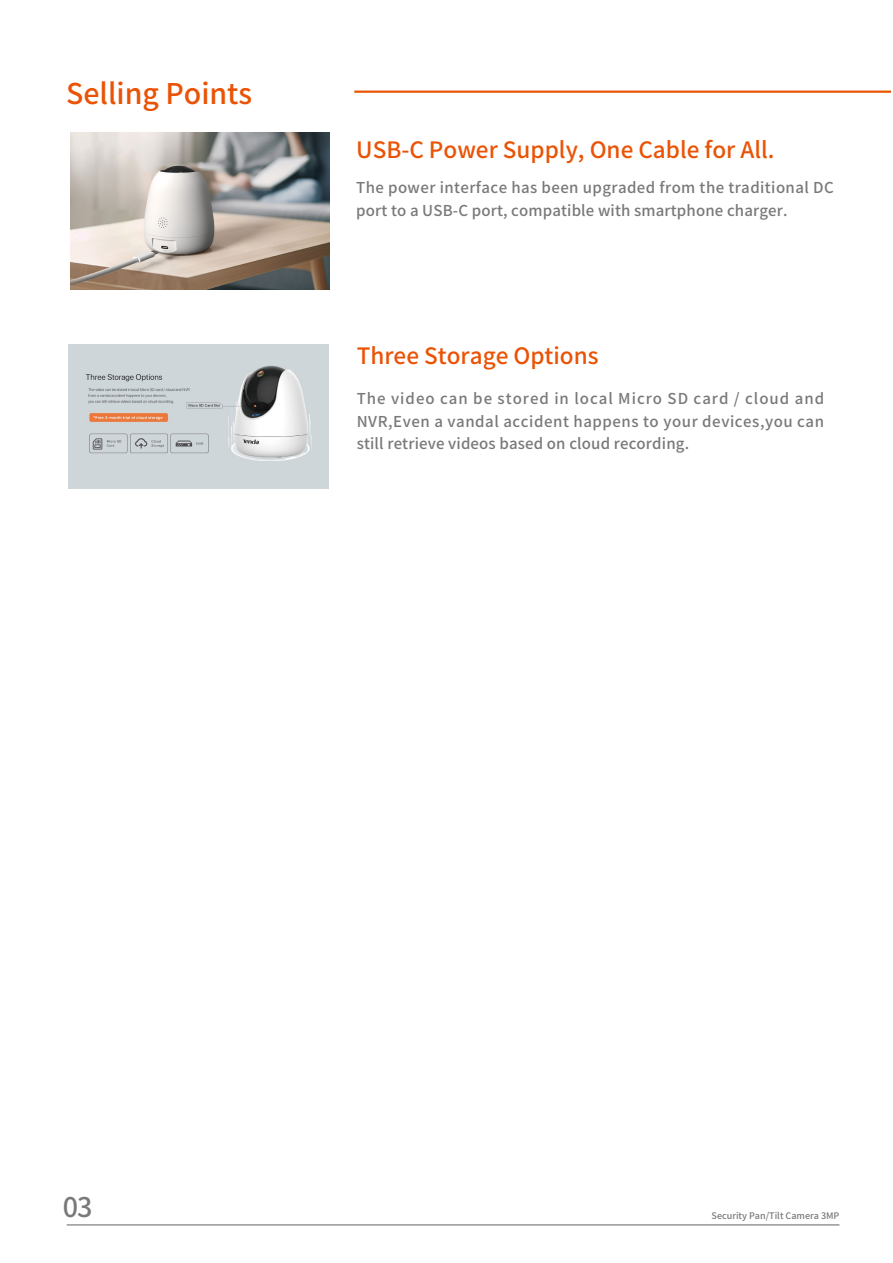
<style>
.page{position:relative;width:893px;height:1263px;background:#fff}
.page>*{position:absolute;margin:0;border:0;box-sizing:border-box;transform-origin:0 0}
.t1{font:500 28.5px "Source Han Sans CN";color:#ea5305}
.t2{font:500 27px "Source Han Sans CN";color:#7a7979}
.t3{font:500 22.5px "Source Han Sans CN";color:#ea5305}
.t4{font:500 15px/22.5px "Source Han Sans CN";letter-spacing:.01em;color:#7a7979}
.t5{font:500 9px "Source Han Sans CN";color:#7a7979}
</style>
<div class="page">
<hr style="left:67px;top:1224px;width:772px;height:1px;background:#646363">
<hr style="left:354px;top:91px;width:537px;height:2px;background:#ea5504">
<img style="left:69px;top:345px;width:260px;height:143px">
<img style="left:70px;top:133px;width:259px;height:156px">
<h1 class="t1" style="left:66px;top:78px;width:188px">Selling Points</h1>
<h3 class="t3" style="left:356px;top:137px;width:420px">USB-C Power Supply, One Cable for All.</h3>
<p class="t4" style="left:356px;top:177px;width:479px">The power interface has been upgraded from the traditional DC port to a USB-C port, compatible with smartphone charger.</p>
<h3 class="t3" style="left:357px;top:343px;width:243px">Three Storage Options</h3>
<p class="t4" style="left:357px;top:388px;width:469px;text-align:justify">The video can be stored in local Micro SD card / cloud and NVR,Even a vandal accident happens to your devices,you can still retrieve videos based on cloud recording.</p>
<h2 class="t2" style="left:63px;top:1191px;width:31px">03</h2>
<p class="t5" style="left:712px;top:1211px;width:129px">Security Pan/Tilt Camera 3MP</p>
</div>
